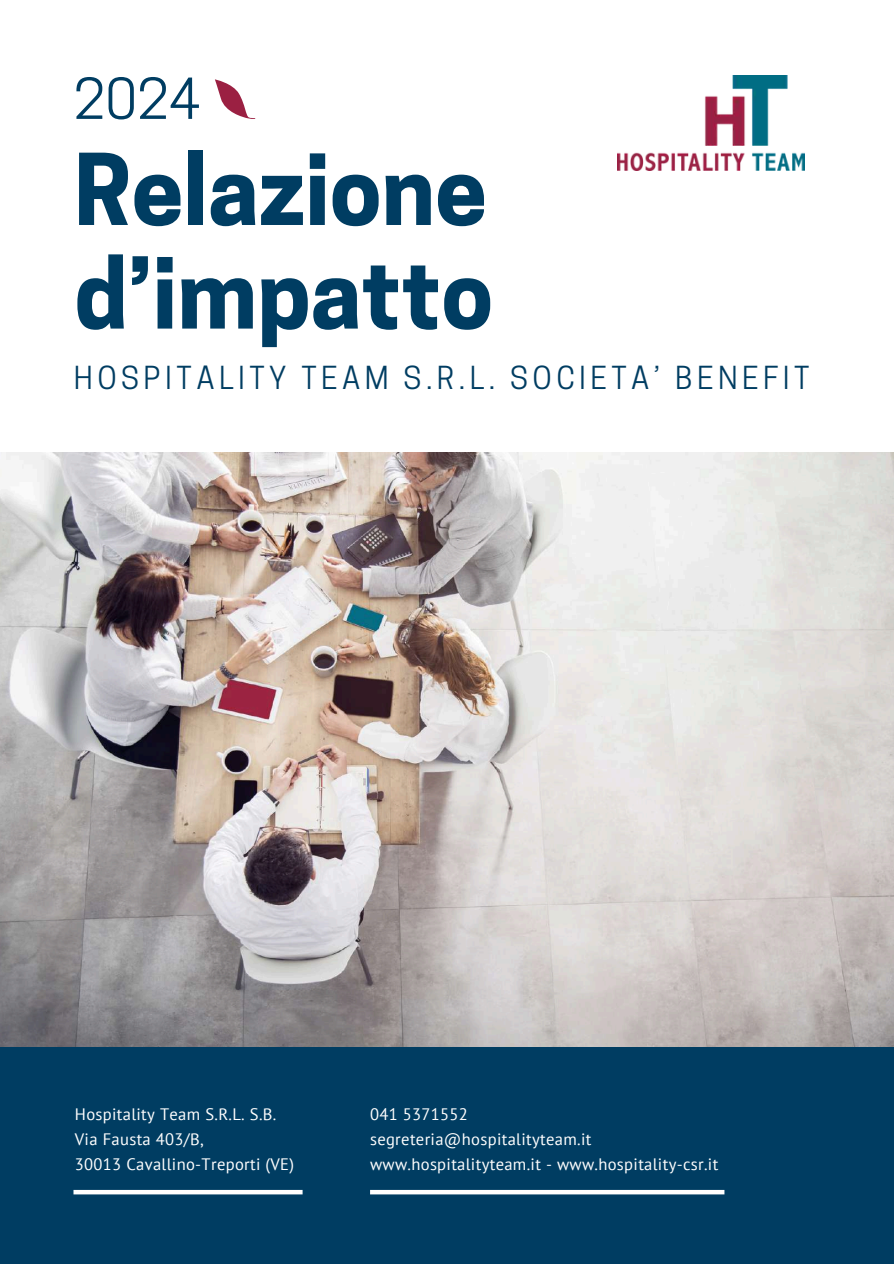
<style>
.page{position:relative;width:894px;height:1264px;background:#fff}
.page>*{position:absolute;margin:0;border:0;box-sizing:border-box;transform-origin:0 0}
.t1{font:700 92.7px/103.5px "Cooper Hewitt";color:#003d62}
.t2{font:52.95px "Cooper Hewitt";color:#003d62}
.t3{font:29.85px "Cooper Hewitt";letter-spacing:.15em;color:#003d62}
.t4{font:16.5px/24.8px "PT Sans";letter-spacing:.02em;color:#fff}
</style>
<div class="page">
<div style="left:0;top:0;width:893px;height:1263px;background:#003d62"></div>
<div style="left:0;top:0;width:893px;height:458px;background:#fff"></div>
<img style="left:0;top:452px;width:893px;height:594px">
<img style="left:617px;top:75px;width:187px;height:96px">
<svg style="left:215px;top:79px;width:40px;height:40px"></svg>
<div style="left:73px;top:1189px;width:229px;height:5px;background:#fff"></div>
<div style="left:370px;top:1189px;width:354px;height:5px;background:#fff"></div>
<h2 class="t2" style="left:73px;top:79px;width:129px">2024</h2>
<h1 class="t1" style="left:74px;top:150px;width:420px">Relazione d’impatto</h1>
<h3 class="t3" style="left:74px;top:367px;width:737px">HOSPITALITY TEAM S.R.L. SOCIETA’ BENEFIT</h3>
<p class="t4" style="left:75px;top:1101px;width:221px">Hospitality Team S.R.L. S.B.<br>Via Fausta 403/B,<br>30013 Cavallino-Treporti (VE)</p>
<p class="t4" style="left:370px;top:1101px;width:349px">041 5371552<br>segreteria@hospitalityteam.it www.hospitalityteam.it - www.hospitality-csr.it</p>
</div>
